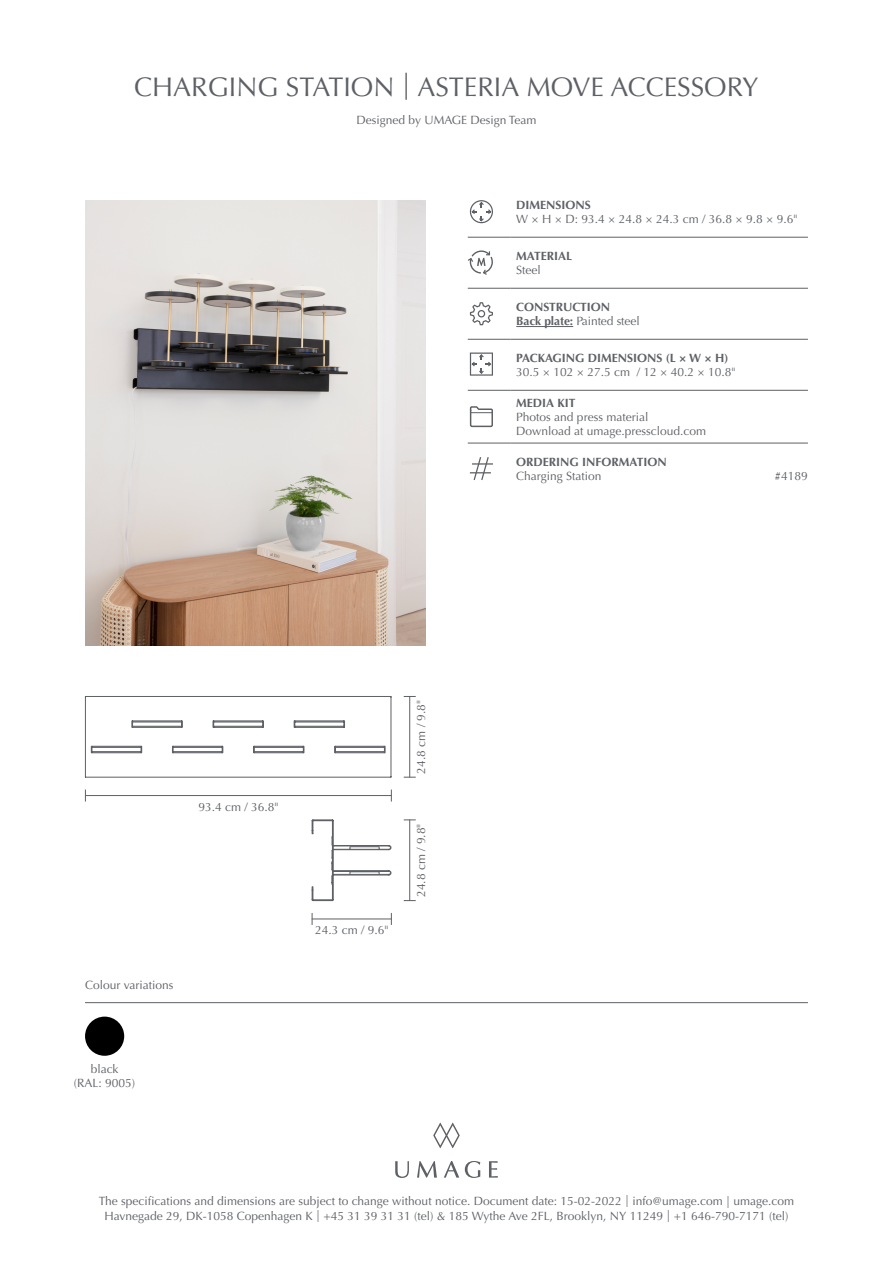
<style>
.page{position:relative;width:893px;height:1263px;background:#fff}
.page>*{position:absolute;margin:0;border:0;box-sizing:border-box;transform-origin:0 0}
.t1{font:27px "Optima LT Std";color:#5d6065}
.t2{font:12px/14.4px "Optima LT Std";color:#5d6065;text-align:center}
.t3{font:700 12px/14.4px "Optima LT Std";color:#5d6065}
.s1{font-weight:400}
</style>
<div class="page">
<svg style="left:489px;top:1161px;width:9px;height:16px"></svg>
<svg style="left:433px;top:1123px;width:27px;height:25px"></svg>
<svg style="left:395px;top:1161px;width:14px;height:17px"></svg>
<svg style="left:417px;top:1161px;width:20px;height:16px"></svg>
<svg style="left:444px;top:1161px;width:15px;height:16px"></svg>
<svg style="left:465px;top:1161px;width:15px;height:17px"></svg>
<hr style="left:85px;top:1002px;width:723px;height:1px;background:#5d6065">
<img style="left:85px;top:200px;width:340px;height:446px">
<hr style="left:468px;top:237px;width:42px;height:1px;background:#5d6065">
<hr style="left:510px;top:237px;width:215px;height:1px;background:#5d6065">
<hr style="left:725px;top:237px;width:83px;height:1px;background:#5d6065">
<hr style="left:468px;top:288px;width:42px;height:1px;background:#5d6065">
<hr style="left:510px;top:288px;width:215px;height:1px;background:#5d6065">
<hr style="left:725px;top:288px;width:83px;height:1px;background:#5d6065">
<hr style="left:468px;top:339px;width:42px;height:1px;background:#5d6065">
<hr style="left:510px;top:339px;width:215px;height:1px;background:#5d6065">
<hr style="left:725px;top:339px;width:83px;height:1px;background:#5d6065">
<hr style="left:468px;top:390px;width:42px;height:1px;background:#5d6065">
<hr style="left:510px;top:390px;width:215px;height:1px;background:#5d6065">
<hr style="left:725px;top:390px;width:83px;height:1px;background:#5d6065">
<hr style="left:468px;top:443px;width:42px;height:1px;background:#5d6065">
<hr style="left:510px;top:443px;width:215px;height:1px;background:#5d6065">
<hr style="left:725px;top:443px;width:83px;height:1px;background:#5d6065">
<svg style="left:470px;top:200px;width:23px;height:23px"></svg>
<svg style="left:468px;top:250px;width:25px;height:25px"></svg>
<svg style="left:470px;top:302px;width:23px;height:23px"></svg>
<hr style="left:516px;top:326px;width:57px;height:1px;background:#5d6065">
<svg style="left:470px;top:352px;width:23px;height:24px"></svg>
<svg style="left:469px;top:406px;width:24px;height:22px"></svg>
<hr style="left:472px;top:463px;width:21px;height:2px;background:#5d6065">
<svg style="left:470px;top:457px;width:21px;height:23px"></svg>
<svg style="left:85px;top:696px;width:307px;height:82px"></svg>
<hr style="left:409px;top:696px;width:1px;height:81px;background:#5d6065">
<svg style="left:404px;top:777px;width:12px;height:1px"></svg>
<hr style="left:85px;top:795px;width:307px;height:1px;background:#5d6065">
<svg style="left:311px;top:819px;width:81px;height:82px"></svg>
<hr style="left:312px;top:918px;width:80px;height:1px;background:#5d6065">
<svg style="left:391px;top:913px;width:1px;height:12px"></svg>
<hr style="left:409px;top:819px;width:1px;height:82px;background:#5d6065">
<svg style="left:404px;top:819px;width:12px;height:1px"></svg>
<div style="left:85px;top:1016px;width:39px;height:40px;background:#000;border-radius:50%"></div>
<h1 class="t1" style="left:134px;top:71px;width:626px">CHARGING STATION | ASTERIA MOVE ACCESSORY</h1>
<p class="t2" style="left:357px;top:113px;width:181px">Designed by UMAGE Design Team</p>
<p class="t2" style="left:198px;top:800px;width:82px">93.4 cm / 36.8"</p>
<p class="t2" style="left:85px;top:978px;width:90px">Colour variations</p>
<p class="t2" style="left:74px;top:1062px;width:63px">black<br>(RAL: 9005)</p>
<p class="t2" style="left:315px;top:923px;width:75px">24.3 cm / 9.6"</p>
<p class="t2" style="left:414px;top:773px;width:75px;rotate:-90deg">24.8 cm / 9.8"</p>
<p class="t2" style="left:414px;top:897px;width:75px;rotate:-90deg">24.8 cm / 9.8"</p>
<p class="t3" style="left:516px;top:198px;width:76px">DIMENSIONS</p>
<p class="t2" style="left:516px;top:212px;width:283px">W × H × D: 93.4 × 24.8 × 24.3 cm / 36.8 × 9.8 × 9.6"</p>
<p class="t3" style="left:516px;top:249px;width:58px">MATERIAL</p>
<p class="t2" style="left:516px;top:263px;width:26px">Steel</p>
<p class="t3" style="left:516px;top:300px;width:125px">CONSTRUCTION<br>Back plate: <span class="s1">Painted steel</span></p>
<p class="t3" style="left:516px;top:351px;width:214px">PACKAGING DIMENSIONS (L × W × H)</p>
<p class="t2" style="left:516px;top:365px;width:221px">30.5 × 102 × 27.5 cm / 12 × 40.2 × 10.8"</p>
<p class="t3" style="left:516px;top:396px;width:61px">MEDIA KIT</p>
<p class="t2" style="left:516px;top:410px;width:191px;text-align:left">Photos and press material<br>Download at umage.presscloud.com</p>
<p class="t3" style="left:516px;top:455px;width:152px">ORDERING INFORMATION</p>
<p class="t2" style="left:516px;top:469px;width:87px">Charging Station</p>
<p class="t2" style="left:775px;top:469px;width:35px">#4189</p>
<p class="t2" style="left:99px;top:1194px;width:697px;line-height:15px">The specifications and dimensions are subject to change without notice. Document date: 15-02-2022 | info@umage.com | umage.com<br>Havnegade 29, DK-1058 Copenhagen K | +45 31 39 31 31 (tel) &amp; 185 Wythe Ave 2FL, Brooklyn, NY 11249 | +1 646-790-7171 (tel)</p>
</div>
